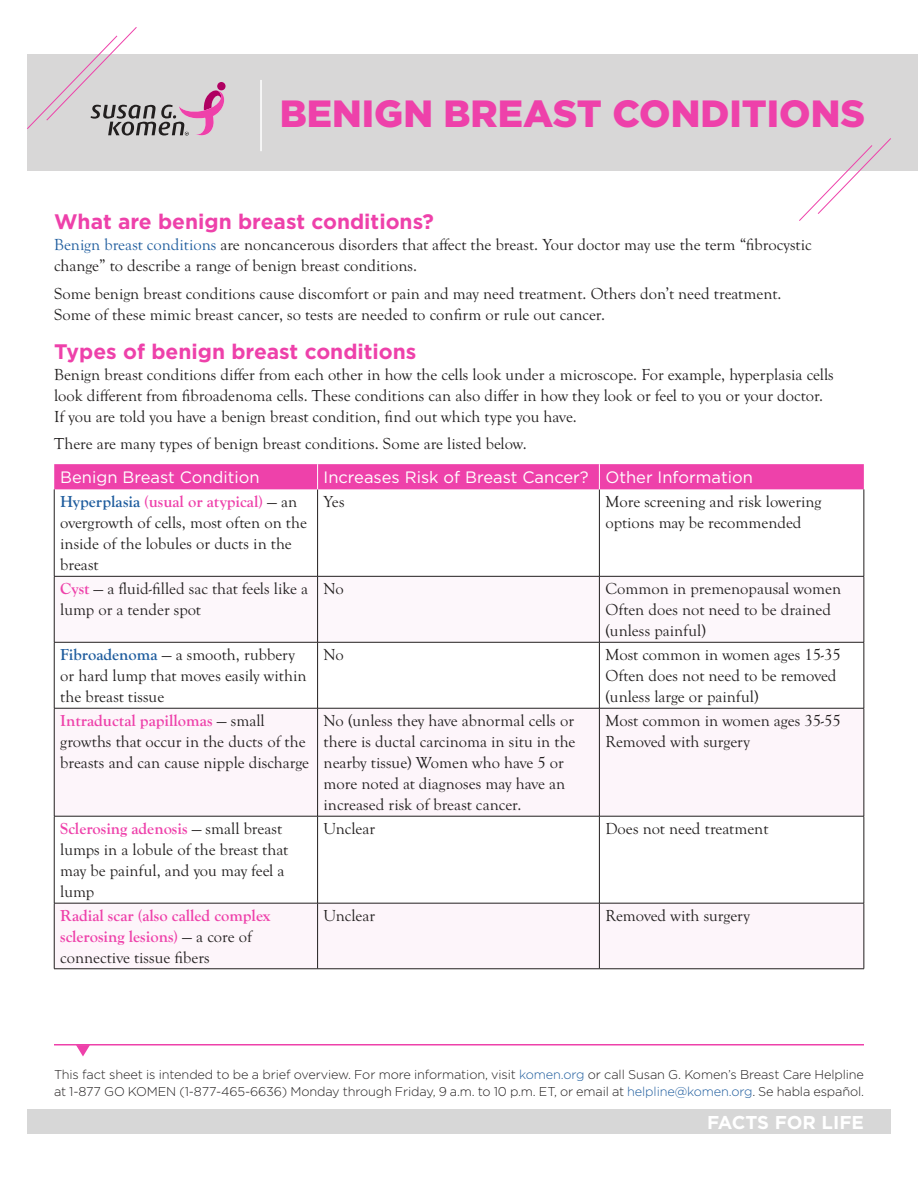
<style>
.page{position:relative;width:918px;height:1188px;background:#fff}
.page>*{position:absolute;margin:0;border:0;box-sizing:border-box;transform-origin:0 0}
.t1{font:900 37.8px "Gotham";color:#ee41aa}
.t2{font:700 21px "Gotham";color:#ee41aa}
.t3{font:700 18.6px "Gotham";color:#fff}
.t4{font:16.5px/21px "Goudy Old Sty";color:#221f1f}
.t5{font:700 16.5px/21px "Goudy Old Sty";color:#ee41aa}
.t6{font:16.5px "Gotham";color:#fff}
.t7{font:300 12.75px/16.5px "Gotham";letter-spacing:-.01em;color:#221f1f}
.s1{color:#1f5d9e}
.s2{font-weight:700;color:#1f5d9e}
.s3{font-weight:700;color:#ee41aa}
.s4{font-weight:400;color:#221f1f}
</style>
<div class="page">
<div style="left:27px;top:54px;width:891px;height:117px;background:#d8d7d7"></div>
<hr style="left:260px;top:80px;width:2px;height:71px;background:#fff">
<hr style="left:54px;top:1044px;width:810px;height:1px;background:#ee41aa">
<svg style="left:76px;top:1045px;width:14px;height:11px"></svg>
<div style="left:27px;top:1110px;width:864px;height:24px;background:#d7d7d7"></div>
<svg style="left:27px;top:27px;width:199px;height:109px"></svg>
<svg style="left:55px;top:577px;width:809px;height:65px"></svg>
<svg style="left:55px;top:709px;width:809px;height:260px;fill:#fdf5fa"></svg>
<hr style="left:54px;top:489px;width:1px;height:87px;background:#221f1f">
<hr style="left:317px;top:489px;width:1px;height:87px;background:#221f1f">
<hr style="left:599px;top:489px;width:1px;height:87px;background:#221f1f">
<hr style="left:864px;top:489px;width:1px;height:87px;background:#221f1f">
<hr style="left:54px;top:576px;width:264px;height:1px;background:#221f1f">
<hr style="left:54px;top:577px;width:1px;height:65px;background:#221f1f">
<hr style="left:318px;top:576px;width:281px;height:1px;background:#221f1f">
<hr style="left:317px;top:577px;width:1px;height:65px;background:#221f1f">
<hr style="left:599px;top:576px;width:265px;height:1px;background:#221f1f">
<hr style="left:599px;top:577px;width:1px;height:65px;background:#221f1f">
<hr style="left:864px;top:577px;width:1px;height:65px;background:#221f1f">
<hr style="left:54px;top:642px;width:264px;height:1px;background:#221f1f">
<hr style="left:54px;top:642px;width:1px;height:66px;background:#221f1f">
<hr style="left:318px;top:642px;width:281px;height:1px;background:#221f1f">
<hr style="left:317px;top:642px;width:1px;height:66px;background:#221f1f">
<hr style="left:599px;top:642px;width:265px;height:1px;background:#221f1f">
<hr style="left:599px;top:642px;width:1px;height:66px;background:#221f1f">
<hr style="left:864px;top:642px;width:1px;height:66px;background:#221f1f">
<hr style="left:54px;top:708px;width:264px;height:1px;background:#221f1f">
<hr style="left:54px;top:708px;width:1px;height:108px;background:#221f1f">
<hr style="left:318px;top:708px;width:281px;height:1px;background:#221f1f">
<hr style="left:317px;top:708px;width:1px;height:108px;background:#221f1f">
<hr style="left:599px;top:708px;width:265px;height:1px;background:#221f1f">
<hr style="left:599px;top:708px;width:1px;height:108px;background:#221f1f">
<hr style="left:864px;top:708px;width:1px;height:108px;background:#221f1f">
<hr style="left:54px;top:816px;width:264px;height:1px;background:#221f1f">
<hr style="left:54px;top:816px;width:1px;height:87px;background:#221f1f">
<hr style="left:318px;top:816px;width:281px;height:1px;background:#221f1f">
<hr style="left:317px;top:816px;width:1px;height:87px;background:#221f1f">
<hr style="left:599px;top:816px;width:265px;height:1px;background:#221f1f">
<hr style="left:599px;top:816px;width:1px;height:87px;background:#221f1f">
<hr style="left:864px;top:816px;width:1px;height:87px;background:#221f1f">
<hr style="left:54px;top:903px;width:264px;height:1px;background:#221f1f">
<hr style="left:54px;top:903px;width:1px;height:66px;background:#221f1f">
<hr style="left:318px;top:903px;width:281px;height:1px;background:#221f1f">
<hr style="left:317px;top:903px;width:1px;height:66px;background:#221f1f">
<hr style="left:599px;top:903px;width:265px;height:1px;background:#221f1f">
<hr style="left:599px;top:903px;width:1px;height:66px;background:#221f1f">
<hr style="left:864px;top:903px;width:1px;height:66px;background:#221f1f">
<hr style="left:54px;top:969px;width:264px;height:1px;background:#221f1f">
<hr style="left:318px;top:969px;width:281px;height:1px;background:#221f1f">
<hr style="left:599px;top:969px;width:265px;height:1px;background:#221f1f">
<div style="left:54px;top:464px;width:810px;height:25px;background:#ee41aa"></div>
<svg style="left:799px;top:138px;width:92px;height:83px"></svg>
<h1 class="t1" style="left:280px;top:97px;width:587px">BENIGN BREAST CONDITIONS</h1>
<p class="t2" style="left:54px;top:214px;width:381px">What are benign breast conditions?</p>
<p class="t4" style="left:54px;top:236px;width:759px"><span class="s1">Benign breast conditions</span> are noncancerous disorders that affect the breast. Your doctor may use the term “fibrocystic change” to describe a range of benign breast conditions.</p>
<p class="t4" style="left:54px;top:284px;width:729px">Some benign breast conditions cause discomfort or pain and may need treatment. Others don’t need treatment.<br>Some of these mimic breast cancer, so tests are needed to confirm or rule out cancer.</p>
<p class="t2" style="left:54px;top:343px;width:364px">Types of benign breast conditions</p>
<p class="t4" style="left:54px;top:365px;width:781px">Benign breast conditions differ from each other in how the cells look under a microscope. For example, hyperplasia cells look different from fibroadenoma cells. These conditions can also differ in how they look or feel to you or your doctor.<br>If you are told you have a benign breast condition, find out which type you have.</p>
<p class="t4" style="left:54px;top:435px;width:474px">There are many types of benign breast conditions. Some are listed below.</p>
<p class="t6" style="left:60px;top:471px;width:201px">Benign Breast Condition</p>
<p class="t6" style="left:324px;top:471px;width:431px">Increases Risk of Breast Cancer? Other Information</p>
<p class="t4" style="left:60px;top:492px;width:248px"><span class="s2">Hyperplasia</span> <span class="s3">(usual or atypical)</span> — an overgrowth of cells, most often on the inside of the lobules or ducts in the breast</p>
<p class="t4" style="left:324px;top:492px;width:23px">Yes</p>
<p class="t4" style="left:605px;top:492px;width:218px">More screening and risk lowering options may be recommended</p>
<p class="t4" style="left:60px;top:579px;width:249px"><span class="s3">Cyst</span> — a fluid-filled sac that feels like a lump or a tender spot</p>
<p class="t4" style="left:324px;top:579px;width:22px">No</p>
<p class="t4" style="left:605px;top:579px;width:237px">Common in premenopausal women<br>Often does not need to be drained (unless painful)</p>
<p class="t4" style="left:60px;top:645px;width:248px"><span class="s2">Fibroadenoma</span> — a smooth, rubbery or hard lump that moves easily within the breast tissue</p>
<p class="t4" style="left:324px;top:645px;width:22px">No</p>
<p class="t4" style="left:605px;top:645px;width:237px">Most common in women ages 15-35<br>Often does not need to be removed (unless large or painful)</p>
<p class="t4" style="left:60px;top:711px;width:250px"><span class="s3">Intraductal papillomas</span> — small growths that occur in the ducts of the breasts and can cause nipple discharge</p>
<p class="t4" style="left:324px;top:711px;width:253px">No (unless they have abnormal cells or there is ductal carcinoma in situ in the nearby tissue) Women who have 5 or more noted at diagnoses may have an increased risk of breast cancer.</p>
<p class="t4" style="left:605px;top:711px;width:237px">Most common in women ages 35-55<br>Removed with surgery</p>
<p class="t4" style="left:60px;top:819px;width:229px"><span class="s3">Sclerosing adenosis</span> — small breast lumps in a lobule of the breast that may be painful, and you may feel a lump</p>
<p class="t4" style="left:324px;top:819px;width:53px">Unclear</p>
<p class="t4" style="left:605px;top:819px;width:164px">Does not need treatment</p>
<p class="t5" style="left:60px;top:906px;width:212px">Radial scar (also called complex sclerosing lesions) <span class="s4">— a core of connective tissue fibers</span></p>
<p class="t4" style="left:324px;top:906px;width:53px">Unclear</p>
<p class="t4" style="left:605px;top:906px;width:146px">Removed with surgery</p>
<p class="t7" style="left:54px;top:1067px;width:812px">This fact sheet is intended to be a brief overview. For more information, visit <span class="s1">komen.org</span> or call Susan G. Komen’s Breast Care Helpline at 1-877 GO KOMEN (1-877-465-6636) Monday through Friday, 9 a.m. to 10 p.m. ET, or email at <span class="s1">helpline@komen.org</span>. Se habla español.</p>
<p class="t3" style="left:707px;top:1115px;width:158px">FACTS FOR LIFE</p>
</div>
